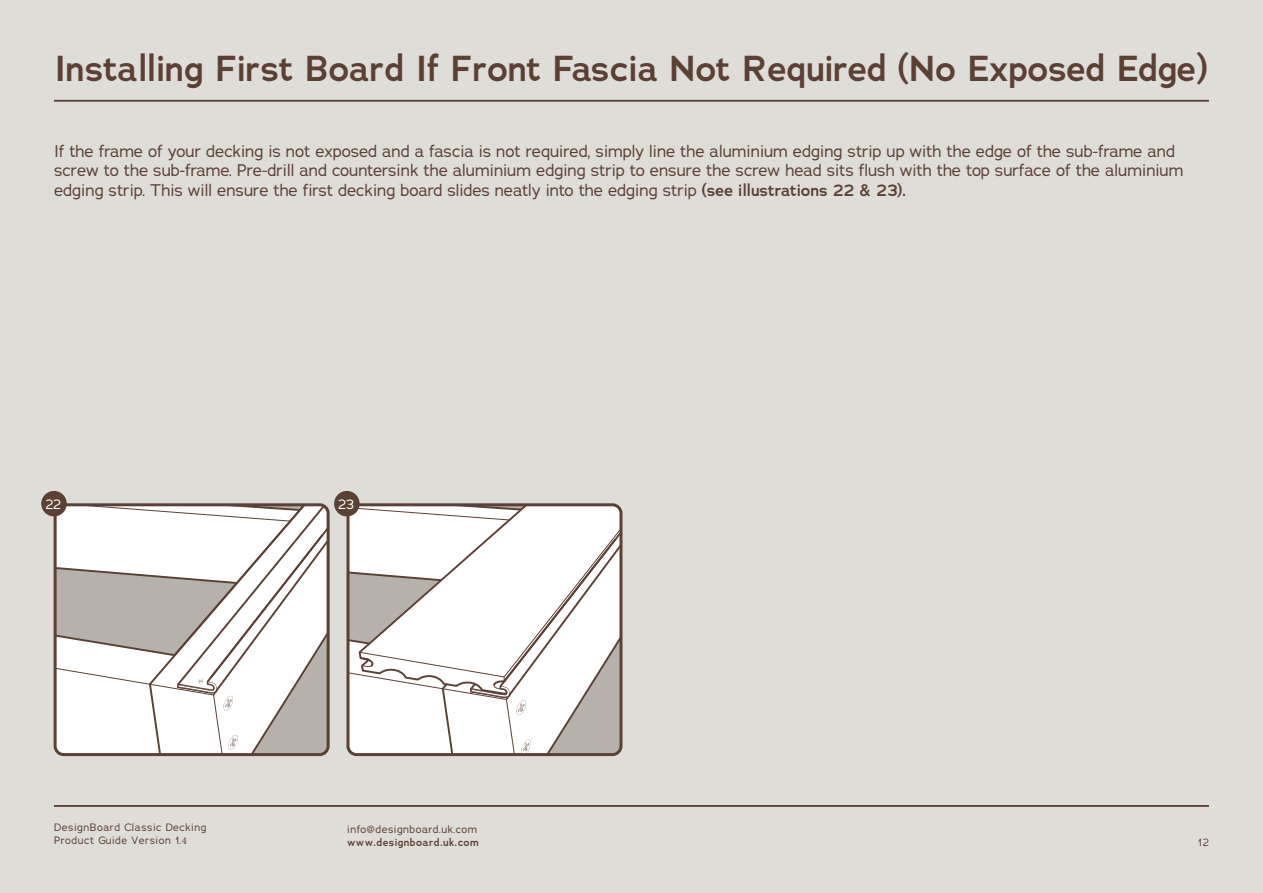
<style>
.page{position:relative;width:1263px;height:893px;background:#dfddd8}
.page>*{position:absolute;margin:0;border:0;box-sizing:border-box;transform-origin:0 0}
.t1{font:600 36px "Adrianna";letter-spacing:-.005em;color:#5c4034}
.t2{font:16.5px/19.5px "Adrianna";color:#5c4034}
.t3{font:13.5px "Adrianna";color:#fff}
.t4{font:10.5px/12.8px "Adrianna";letter-spacing:.05em;color:#5c4034}
.t5{font:600 10.5px "Adrianna";letter-spacing:.04em;color:#5c4034}
.s1{font-weight:600}
.s2{font-family:"Minion Pro"}
</style>
<div class="page">
<svg style="left:52px;top:502px;width:279px;height:256px"></svg>
<svg style="left:345px;top:502px;width:279px;height:256px"></svg>
<div style="left:41px;top:491px;width:26px;height:25px;background:#5c4034;border-radius:50%"></div>
<div style="left:334px;top:491px;width:26px;height:25px;background:#5c4034;border-radius:50%"></div>
<hr style="left:54px;top:100px;width:1155px;height:1px;background:#5c4034">
<hr style="left:54px;top:805px;width:1155px;height:2px;background:#5c4034">
<h1 class="t1" style="left:54px;top:45px;width:1155px">Installing First Board If Front Fascia Not Required (No Exposed Edge)</h1>
<p class="t2" style="left:54px;top:141px;width:1131px">If the frame of your decking is not exposed and a fascia is not required, simply line the aluminium edging strip up with the edge of the sub-frame and screw to the sub-frame. Pre-drill and countersink the aluminium edging strip to ensure the screw head sits flush with the top surface of the aluminium edging strip. This will ensure the first decking board slides neatly into the edging strip <span class="s1">(see illustrations 22 &amp; 23).</span></p>
<p class="t3" style="left:45px;top:495px;width:17px">22</p>
<p class="t3" style="left:338px;top:495px;width:17px">23</p>
<p class="t4" style="left:54px;top:821px;width:154px">DesignBoard Classic Decking<br>Product Guide Version 1.<span class="s2">4</span></p>
<p class="t4" style="left:347px;top:822px;width:132px">info@designboard.uk.com</p>
<p class="t5" style="left:347px;top:836px;width:133px">www.designboard.uk.com</p>
<p class="t4" style="left:1198px;top:836px;width:13px">12</p>
</div>
